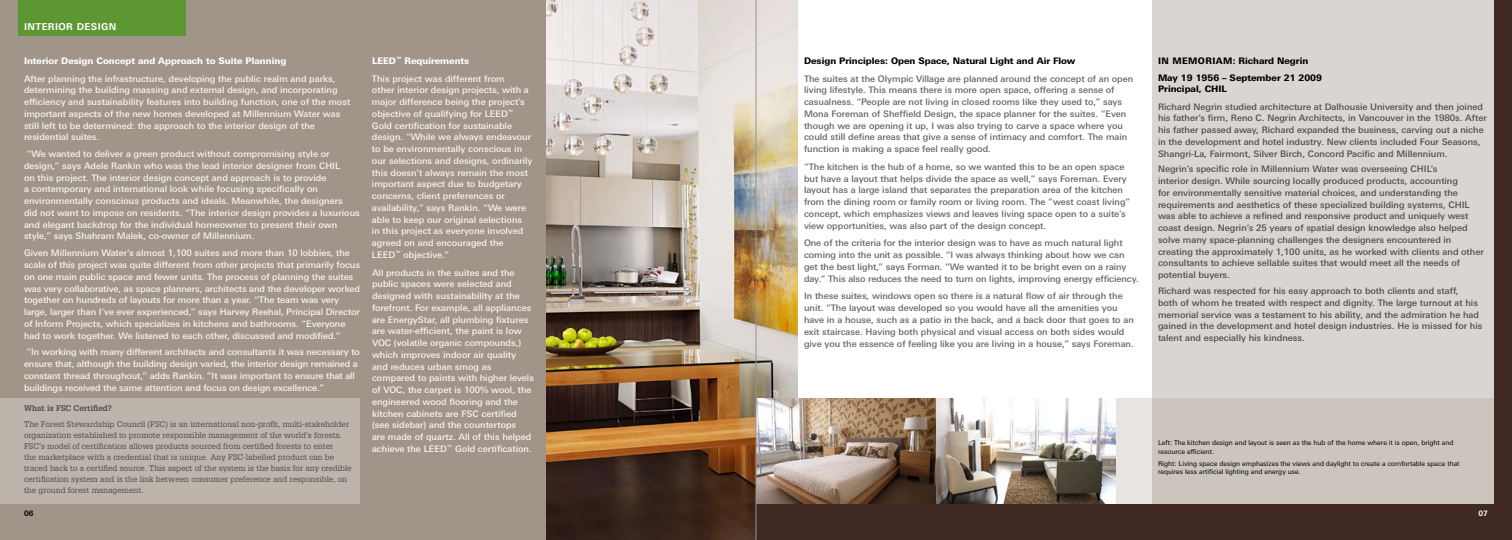
<style>
.page{position:relative;width:1512px;height:540px;background:#fff}
.page>*{position:absolute;margin:0;border:0;box-sizing:border-box;transform-origin:0 0}
.t1{font:700 9.5px "Linotype Univers Basic";letter-spacing:.04em;color:#fff}
.t2{font:500 9px/11.8px "Linotype Univers Basic";color:#f6f4f3}
.t3{font:500 9px/11.8px "Linotype Univers Basic";color:#636467}
.t4{font:500 9px/11.8px "Linotype Univers Basic";color:#4d4d4f}
.t5{font:800 9px/17px "Linotype Univers Basic";color:#000}
.t6{font:800 9px "Linotype Univers Basic";color:#fff}
.t7{font:8px/11px "Glypha";color:#4d4d4f}
.t8{font:700 8px "Glypha";color:#4d4d4f}
.t9{font:700 7.5px "Linotype Univers Basic";color:#000}
.t10{font:700 7.5px "Linotype Univers Basic";color:#fff}
.t11{font:6.8px/8.7px "Linotype Univers Basic";color:#000}
.s1{font-weight:800;color:#fff}
</style>
<div class="page">
<div style="left:0;top:0;width:756px;height:540px;background:#a19589"></div>
<img style="left:546px;top:0;width:252px;height:540px">
<div style="left:18px;top:0;width:168px;height:36px;background:#5d9732"></div>
<div style="left:0;top:398px;width:360px;height:106px;background:#bdb5ac"></div>
<div style="left:1152px;top:0;width:360px;height:540px;background:#d9d5d0"></div>
<img style="left:757px;top:398px;width:359px;height:106px">
<svg style="left:1116px;top:398px;width:378px;height:106px;fill:#cbc5be"></svg>
<div style="left:757px;top:504px;width:737px;height:36px;background:#402922"></div>
<div style="left:1494px;top:0;width:18px;height:540px;background:#402922"></div>
<hr style="left:756px;top:0;width:1px;height:540px;background:#939598">
<p class="t1" style="left:24px;top:21px;width:94px">INTERIOR DESIGN</p>
<p class="t6" style="left:24px;top:55px;width:264px">Interior Design Concept and Approach to Suite Planning</p>
<p class="t2" style="left:24px;top:73px;width:328px">After planning the infrastructure, developing the public realm and parks, determining the building massing and external design, and incorporating efficiency and sustainability features into building function, one of the most important aspects of the new homes developed at Millennium Water was still left to be determined: the approach to the interior design of the residential suites.</p>
<p class="t2" style="left:24px;top:148px;width:337px;text-indent:3px">“We wanted to deliver a green product without compromising style or design,” says Adele Rankin who was the lead interior designer from CHIL<br>on this project. The interior design concept and approach is to provide<br>a contemporary and international look while focusing specifically on environmentally conscious products and ideals. Meanwhile, the designers<br>did not want to impose on residents. “The interior design provides a luxurious and elegant backdrop for the individual homeowner to present their own style,” says Shahram Malek, co-owner of Millennium.</p>
<p class="t2" style="left:24px;top:247px;width:338px">Given Millennium Water’s almost 1,100 suites and more than 10 lobbies, the scale of this project was quite different from other projects that primarily focus on one main public space and fewer units. The process of planning the suites was very collaborative, as space planners, architects and the developer worked together on hundreds of layouts for more than a year. “The team was very large, larger than I’ve ever experienced,” says Harvey Reehal, Principal Director of Inform Projects, which specializes in kitchens and bathrooms. “Everyone had to work together. We listened to each other, discussed and modified.”</p>
<p class="t2" style="left:24px;top:346px;width:338px">“In working with many different architects and consultants it was necessary to ensure that, although the building design varied, the interior design remained a constant thread throughout,” adds Rankin. “It was important to ensure that all buildings received the same attention and focus on design excellence.”</p>
<p class="t8" style="left:24px;top:403px;width:89px">What is FSC Certified?</p>
<p class="t7" style="left:24px;top:418px;width:329px">The Forest Stewardship Council (FSC) is an international non-profit, multi-stakeholder organization established to promote responsible management of the world’s forests.<br>FSC’s model of certification allows products sourced from certified forests to enter<br>the marketplace with a credential that is unique. Any FSC-labelled product can be traced back to a certified source. This aspect of the system is the basis for any credible certification system and is the link between consumer preference and responsible, on the ground forest management.</p>
<p class="t9" style="left:24px;top:509px;width:11px">06</p>
<p class="t2" style="left:372px;top:52px;width:134px;line-height:17.7px"><span class="s1">LEED</span><sup>™</sup> <span class="s1">Requirements<br></span>This project was different from</p>
<p class="t2" style="left:372px;top:84px;width:162px">other interior design projects, with a major difference being the project’s objective of qualifying for LEED<sup>™ </sup>Gold certification for sustainable design. “While we always endeavour to be environmentally conscious in our selections and designs, ordinarily this doesn’t always remain the most important aspect due to budgetary concerns, client preferences or availability,” says Rankin. “We were able to keep our original selections<br>in this project as everyone involved agreed on and encouraged the LEED<sup>™</sup> objective.”</p>
<p class="t2" style="left:372px;top:267px;width:164px">All products in the suites and the public spaces were selected and designed with sustainability at the forefront. For example, all appliances are EnergyStar, all plumbing fixtures are water-efficient, the paint is low VOC (volatile organic compounds,) which improves indoor air quality and reduces urban smog as compared to paints with higher levels of VOC, the carpet is 100% wool, the engineered wood flooring and the kitchen cabinets are FSC certified (see sidebar) and the countertops<br>are made of quartz. All of this helped achieve the LEED<sup>™</sup> Gold certification.</p>
<p class="t5" style="left:804px;top:52px;width:273px">Design Principles: Open Space, Natural Light and Air Flow</p>
<p class="t3" style="left:804px;top:73px;width:331px">The suites at the Olympic Village are planned around the concept of an open living lifestyle. This means there is more open space, offering a sense of casualness. “People are not living in closed rooms like they used to,” says Mona Foreman of Sheffield Design, the space planner for the suites. “Even though we are opening it up, I was also trying to carve a space where you could still define areas that give a sense of intimacy and comfort. The main function is making a space feel really good.</p>
<p class="t3" style="left:804px;top:161px;width:328px">“The kitchen is the hub of a home, so we wanted this to be an open space but have a layout that helps divide the space as well,” says Foreman. Every layout has a large island that separates the preparation area of the kitchen from the dining room or family room or living room. The “west coast living” concept, which emphasizes views and leaves living space open to a suite’s view opportunities, was also part of the design concept.</p>
<p class="t3" style="left:804px;top:237px;width:336px">One of the criteria for the interior design was to have as much natural light coming into the unit as possible. “I was always thinking about how we can get the best light,” says Forman. “We wanted it to be bright even on a rainy day.” This also reduces the need to turn on lights, improving energy efficiency.</p>
<p class="t3" style="left:804px;top:290px;width:331px">In these suites, windows open so there is a natural flow of air through the unit. “The layout was developed so you would have all the amenities you have in a house, such as a patio in the back, and a back door that goes to an exit staircase. Having both physical and visual access on both sides would give you the essence of feeling like you are living in a house,” says Foreman.</p>
<p class="t5" style="left:1158px;top:52px;width:166px">IN MEMORIAM: Richard Negrin<br>May 19 1956 – September 21 2009</p>
<p class="t5" style="left:1158px;top:80px;width:71px">Principal, CHIL</p>
<p class="t4" style="left:1158px;top:101px;width:330px">Richard Negrin studied architecture at Dalhousie University and then joined his father’s firm, Reno C. Negrin Architects, in Vancouver in the 1980s. After his father passed away, Richard expanded the business, carving out a niche in the development and hotel industry. New clients included Four Seasons, Shangri-La, Fairmont, Silver Birch, Concord Pacific and Millennium.</p>
<p class="t4" style="left:1158px;top:163px;width:327px">Negrin’s specific role in Millennium Water was overseeing CHIL’s<br>interior design. While sourcing locally produced products, accounting<br>for environmentally sensitive material choices, and understanding the requirements and aesthetics of these specialized building systems, CHIL was able to achieve a refined and responsive product and uniquely west coast design. Negrin’s 25 years of spatial design knowledge also helped solve many space-planning challenges the designers encountered in creating the approximately 1,100 units, as he worked with clients and other consultants to achieve sellable suites that would meet all the needs of potential buyers.</p>
<p class="t4" style="left:1158px;top:285px;width:326px">Richard was respected for his easy approach to both clients and staff,<br>both of whom he treated with respect and dignity. The large turnout at his memorial service was a testament to his ability, and the admiration he had gained in the development and hotel design industries. He is missed for his talent and especially his kindness.</p>
<p class="t11" style="left:1158px;top:438px;width:297px">Left: The kitchen design and layout is seen as the hub of the home where it is open, bright and resource efficient.</p>
<p class="t11" style="left:1158px;top:459px;width:303px">Right: Living space design emphasizes the views and daylight to create a comfortable space that requires less artificial lighting and energy use.</p>
<p class="t10" style="left:1479px;top:509px;width:11px">07</p>
</div>
